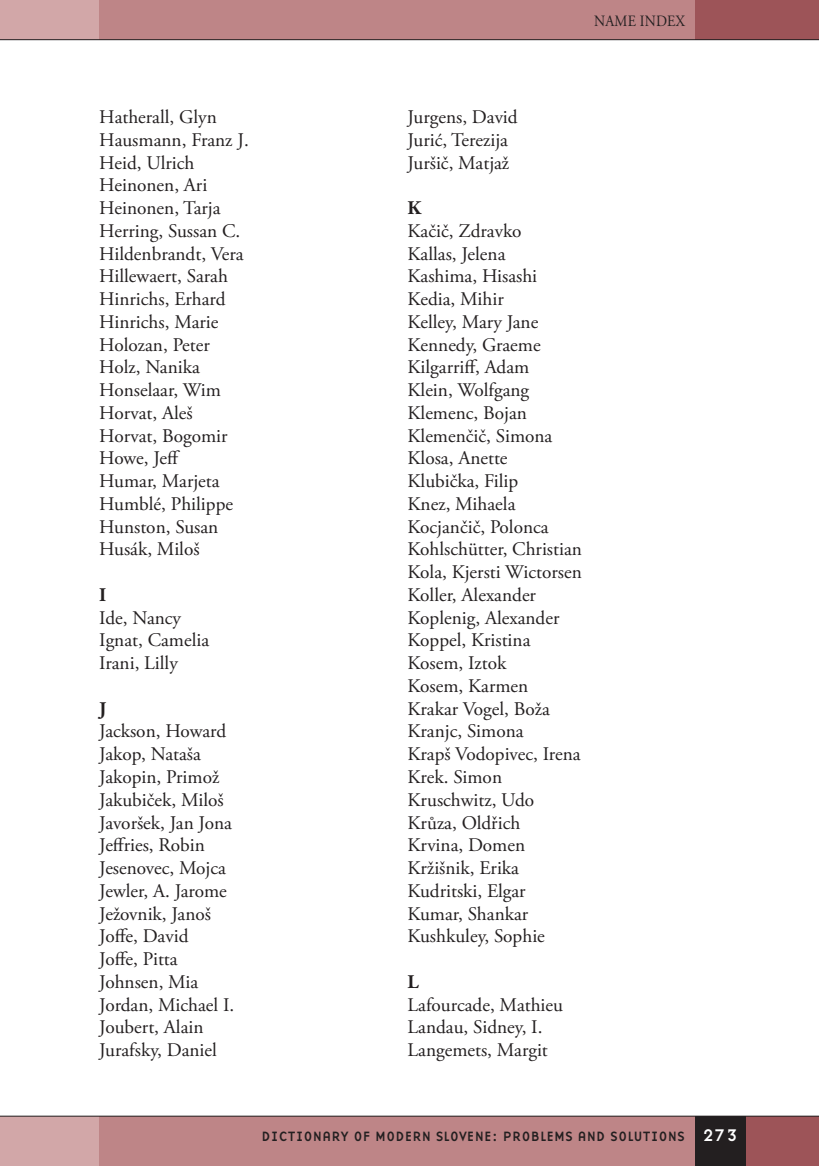
<style>
.page{position:relative;width:819px;height:1166px;background:#fff}
.page>*{position:absolute;margin:0;border:0;box-sizing:border-box;transform-origin:0 0}
.t1{font:19.25px "Adobe Garamond Pro";letter-spacing:-.01em;color:#231f20}
.t2{font:700 19.25px "Adobe Garamond Pro";color:#231f20}
.t3{font:15.75px "Adobe Garamond Pro";letter-spacing:.015em;color:#231f20;scale:.9 1}
.t4{font:14px "Base Nine";color:#231f20}
.s1{font-size:17.5px;color:#fff}
</style>
<div class="page">
<div style="left:99px;top:0;width:596px;height:40px;background:#be8587"></div>
<div style="left:74px;top:1116px;width:620px;height:50px;background:#be8587"></div>
<div style="left:0;top:1116px;width:99px;height:50px;background:#d2a7a8"></div>
<div style="left:0;top:0;width:99px;height:40px;background:#d2a7a8"></div>
<div style="left:745px;top:1116px;width:74px;height:50px;background:#9d5458"></div>
<div style="left:694px;top:1116px;width:51px;height:50px;background:#231f20"></div>
<div style="left:694px;top:0;width:125px;height:40px;background:#9d5458"></div>
<hr style="left:0;top:39px;width:819px;height:1px;background:#231f20">
<hr style="left:0;top:1116px;width:819px;height:1px;background:#231f20">
<p class="t3" style="left:594px;top:11px;width:102px">NAME INDEX</p>
<p class="t1" style="left:99px;top:105px;width:119px">Hatherall, Glyn</p>
<p class="t1" style="left:99px;top:128px;width:151px">Hausmann, Franz J.</p>
<p class="t1" style="left:99px;top:151px;width:97px">Heid, Ulrich</p>
<p class="t1" style="left:99px;top:174px;width:109px">Heinonen, Ari</p>
<p class="t1" style="left:99px;top:196px;width:123px">Heinonen, Tarja</p>
<p class="t1" style="left:99px;top:219px;width:142px">Herring, Sussan C.</p>
<p class="t1" style="left:99px;top:242px;width:146px">Hildenbrandt, Vera</p>
<p class="t1" style="left:99px;top:265px;width:130px">Hillewaert, Sarah</p>
<p class="t1" style="left:99px;top:287px;width:128px">Hinrichs, Erhard</p>
<p class="t1" style="left:99px;top:310px;width:121px">Hinrichs, Marie</p>
<p class="t1" style="left:99px;top:333px;width:112px">Holozan, Peter</p>
<p class="t1" style="left:99px;top:356px;width:102px">Holz, Nanika</p>
<p class="t1" style="left:99px;top:378px;width:123px">Honselaar, Wim</p>
<p class="t1" style="left:99px;top:401px;width:95px">Horvat, Aleš</p>
<p class="t1" style="left:99px;top:424px;width:130px">Horvat, Bogomir</p>
<p class="t1" style="left:99px;top:447px;width:82px">Howe, Jeff</p>
<p class="t1" style="left:99px;top:469px;width:122px">Humar, Marjeta</p>
<p class="t1" style="left:99px;top:492px;width:135px">Humblé, Philippe</p>
<p class="t1" style="left:99px;top:515px;width:121px">Hunston, Susan</p>
<p class="t1" style="left:99px;top:538px;width:102px">Husák, Miloš</p>
<p class="t2" style="left:99px;top:584px;width:9px">I</p>
<p class="t1" style="left:99px;top:606px;width:83px">Ide, Nancy</p>
<p class="t1" style="left:99px;top:629px;width:111px">Ignat, Camelia</p>
<p class="t1" style="left:99px;top:651px;width:80px">Irani, Lilly</p>
<p class="t2" style="left:99px;top:697px;width:9px">J</p>
<p class="t1" style="left:99px;top:720px;width:128px">Jackson, Howard</p>
<p class="t1" style="left:99px;top:742px;width:103px">Jakop, Nataša</p>
<p class="t1" style="left:99px;top:765px;width:122px">Jakopin, Primož</p>
<p class="t1" style="left:99px;top:788px;width:126px">Jakubiček, Miloš</p>
<p class="t1" style="left:99px;top:811px;width:134px">Javoršek, Jan Jona</p>
<p class="t1" style="left:99px;top:833px;width:107px">Jeffries, Robin</p>
<p class="t1" style="left:99px;top:856px;width:128px">Jesenovec, Mojca</p>
<p class="t1" style="left:99px;top:879px;width:129px">Jewler, A. Jarome</p>
<p class="t1" style="left:99px;top:902px;width:113px">Ježovnik, Janoš</p>
<p class="t1" style="left:99px;top:924px;width:91px">Joffe, David</p>
<p class="t1" style="left:99px;top:947px;width:80px">Joffe, Pitta</p>
<p class="t1" style="left:99px;top:970px;width:101px">Johnsen, Mia</p>
<p class="t1" style="left:99px;top:993px;width:137px">Jordan, Michael I.</p>
<p class="t1" style="left:99px;top:1015px;width:106px">Joubert, Alain</p>
<p class="t1" style="left:99px;top:1038px;width:119px">Jurafsky, Daniel</p>
<p class="t1" style="left:407px;top:105px;width:112px">Jurgens, David</p>
<p class="t1" style="left:407px;top:128px;width:102px">Jurić, Terezija</p>
<p class="t1" style="left:407px;top:151px;width:103px">Juršič, Matjaž</p>
<p class="t2" style="left:407px;top:197px;width:15px">K</p>
<p class="t1" style="left:407px;top:219px;width:115px">Kačič, Zdravko</p>
<p class="t1" style="left:407px;top:242px;width:99px">Kallas, Jelena</p>
<p class="t1" style="left:407px;top:265px;width:131px">Kashima, Hisashi</p>
<p class="t1" style="left:407px;top:287px;width:98px">Kedia, Mihir</p>
<p class="t1" style="left:407px;top:310px;width:132px">Kelley, Mary Jane</p>
<p class="t1" style="left:407px;top:333px;width:135px">Kennedy, Graeme</p>
<p class="t1" style="left:407px;top:356px;width:123px">Kilgarriff, Adam</p>
<p class="t1" style="left:407px;top:378px;width:123px">Klein, Wolfgang</p>
<p class="t1" style="left:407px;top:401px;width:121px">Klemenc, Bojan</p>
<p class="t1" style="left:407px;top:424px;width:146px">Klemenčič, Simona</p>
<p class="t1" style="left:407px;top:447px;width:101px">Klosa, Anette</p>
<p class="t1" style="left:407px;top:469px;width:112px">Klubička, Filip</p>
<p class="t1" style="left:407px;top:492px;width:109px">Knez, Mihaela</p>
<p class="t1" style="left:407px;top:515px;width:143px">Kocjančič, Polonca</p>
<p class="t1" style="left:407px;top:538px;width:176px">Kohlschütter, Christian</p>
<p class="t1" style="left:407px;top:560px;width:176px">Kola, Kjersti Wictorsen</p>
<p class="t1" style="left:407px;top:583px;width:130px">Koller, Alexander</p>
<p class="t1" style="left:407px;top:606px;width:153px">Koplenig, Alexander</p>
<p class="t1" style="left:407px;top:629px;width:124px">Koppel, Kristina</p>
<p class="t1" style="left:407px;top:651px;width:101px">Kosem, Iztok</p>
<p class="t1" style="left:407px;top:674px;width:122px">Kosem, Karmen</p>
<p class="t1" style="left:407px;top:697px;width:144px">Krakar Vogel, Boža</p>
<p class="t1" style="left:407px;top:720px;width:118px">Kranjc, Simona</p>
<p class="t1" style="left:407px;top:742px;width:175px">Krapš Vodopivec, Irena</p>
<p class="t1" style="left:407px;top:765px;width:96px">Krek. Simon</p>
<p class="t1" style="left:407px;top:788px;width:128px">Kruschwitz, Udo</p>
<p class="t1" style="left:407px;top:811px;width:114px">Krůza, Oldřich</p>
<p class="t1" style="left:407px;top:833px;width:119px">Krvina, Domen</p>
<p class="t1" style="left:407px;top:856px;width:113px">Kržišnik, Erika</p>
<p class="t1" style="left:407px;top:879px;width:120px">Kudritski, Elgar</p>
<p class="t1" style="left:407px;top:902px;width:122px">Kumar, Shankar</p>
<p class="t1" style="left:407px;top:924px;width:139px">Kushkuley, Sophie</p>
<p class="t2" style="left:407px;top:970px;width:13px">L</p>
<p class="t1" style="left:407px;top:993px;width:157px">Lafourcade, Mathieu</p>
<p class="t1" style="left:407px;top:1015px;width:136px">Landau, Sidney, I.</p>
<p class="t1" style="left:407px;top:1038px;width:142px">Langemets, Margit</p>
<p class="t4" style="left:261px;top:1126px;width:477px">DICTIONARY OF MODERN SLOVENE: PROBLEMS AND SOLUTIONS <span class="s1">273</span></p>
</div>
